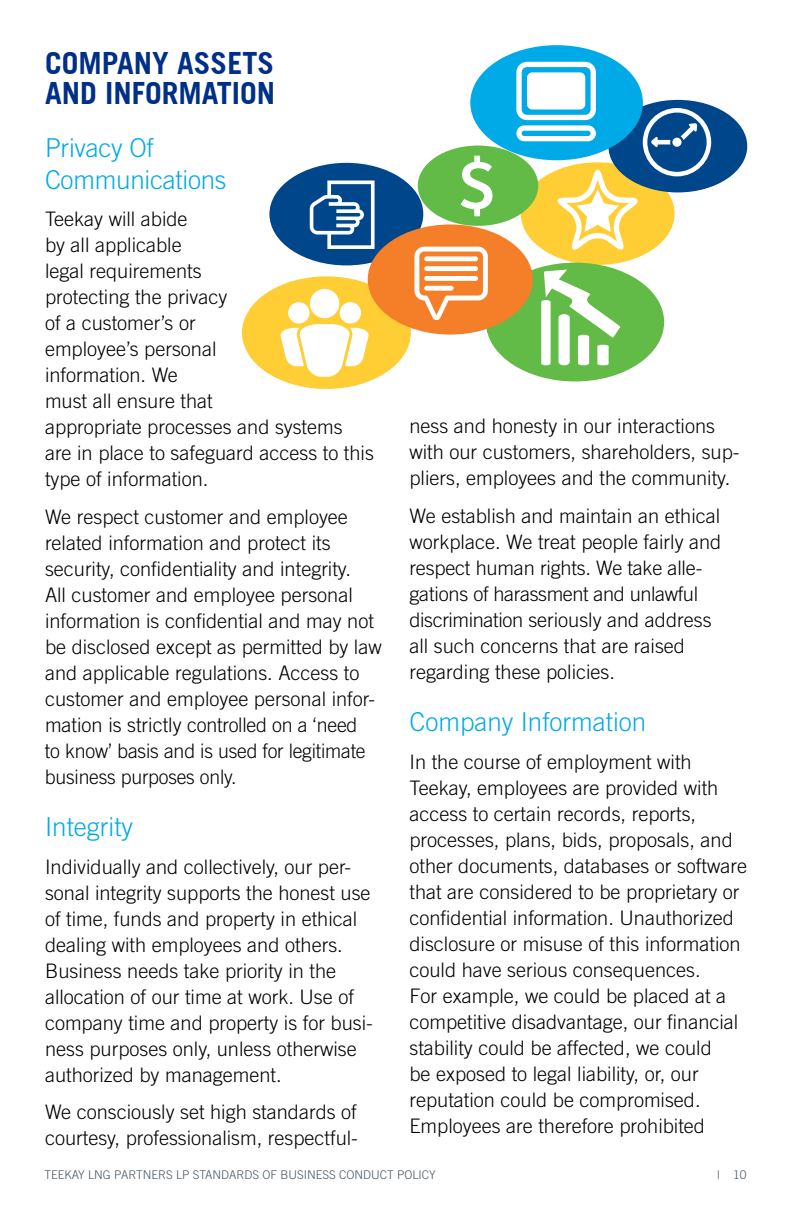
<style>
.page{position:relative;width:792px;height:1224px;background:#fff}
.page>*{position:absolute;margin:0;border:0;box-sizing:border-box;transform-origin:0 0}
.t1{font:600 69.8px "Foundry Sterling";color:#fff}
.t2{font:700 30px "Trade Gothic";color:#002f87}
.t3{font:300 26px/32px "Trade Gothic";color:#00aae7}
.t4{font:300 20px/26px "Trade Gothic";color:#000}
.t5{font:300 12px "Trade Gothic";color:#485865}
</style>
<div class="page">
<div style="left:242px;top:276px;width:169px;height:113px;background:#ffce35;border-radius:50%"></div>
<div style="left:340px;top:302px;width:21px;height:22px;background:#fff;border-radius:50%"></div>
<div style="left:310px;top:289px;width:29px;height:29px;background:#fff;border-radius:50%"></div>
<div style="left:288px;top:302px;width:21px;height:22px;background:#fff;border-radius:50%"></div>
<svg style="left:280px;top:324px;width:89px;height:53px"></svg>
<div style="left:521px;top:162px;width:154px;height:103px;background:#ffce35;border-radius:50%"></div>
<div style="left:486px;top:263px;width:178px;height:118px;background:#62bb46;border-radius:50%"></div>
<svg style="left:541px;top:270px;width:79px;height:95px"></svg>
<div style="left:418px;top:146px;width:120px;height:80px;background:#62bb46;border-radius:50%"></div>
<div style="left:269px;top:163px;width:154px;height:102px;background:#00468b;border-radius:50%"></div>
<svg style="left:310px;top:181px;width:65px;height:68px"></svg>
<div style="left:368px;top:224px;width:165px;height:111px;background:#f57e29;border-radius:50%"></div>
<svg style="left:414px;top:247px;width:74px;height:73px"></svg>
<div style="left:424px;top:256px;width:54px;height:5px;background:#fff;border-radius:2px"></div>
<div style="left:424px;top:266px;width:54px;height:5px;background:#fff;border-radius:2px"></div>
<div style="left:424px;top:276px;width:54px;height:5px;background:#fff;border-radius:2px"></div>
<div style="left:424px;top:286px;width:30px;height:5px;background:#fff;border-radius:2px"></div>
<div style="left:608px;top:100px;width:139px;height:92px;background:#00468b;border-radius:50%"></div>
<div style="left:470px;top:45px;width:173px;height:115px;background:#00aae7;border-radius:50%"></div>
<svg style="left:516px;top:62px;width:195px;height:190px"></svg>
<div style="left:527px;top:72px;width:58px;height:38px;background:#fff;border-radius:5px"></div>
<h2 class="t2" style="left:45px;top:45px;width:74px">COMPANY</h2>
<h2 class="t2" style="left:177px;top:45px;width:34px">ASSETS</h2>
<h2 class="t2" style="left:45px;top:75px;width:18px">AND</h2>
<h2 class="t2" style="left:105px;top:75px;width:25px">INFOR</h2>
<h2 class="t2" style="left:178px;top:75px;width:39px">MATION</h2>
<h3 class="t3" style="left:45px;top:131px;width:183px">Privacy Of<br>Communications</h3>
<p class="t4" style="left:45px;top:206px;width:330px">Teekay will abide<br>by all applicable<br>legal requirements<br>protecting the privacy<br>of a customer’s or<br>employee’s personal<br>information. We<br>must all ensure that<br>appropriate processes and systems are in place to safeguard access to this type of information.</p>
<p class="t4" style="left:45px;top:503px;width:338px">We respect customer and employee related information and protect its security, confidentiality and integrity.<br>All customer and employee personal information is confidential and may not be disclosed except as permitted by law and applicable regulations. Access to customer and employee personal infor&shy;mation is strictly controlled on a ‘need<br>to know’ basis and is used for legitimate business purposes only.</p>
<h3 class="t3" style="left:45px;top:811px;width:90px">Integrity</h3>
<p class="t4" style="left:45px;top:853px;width:329px">Individually and collectively, our per&shy;sonal integrity supports the honest use of time, funds and property in ethical dealing with employees and others.<br>Business needs take priority in the allocation of our time at work. Use of company time and property is for busi&shy;ness purposes only, unless otherwise authorized by management.</p>
<p class="t4" style="left:45px;top:1099px;width:314px">We consciously set high standards of courtesy, professionalism, respectful-</p>
<h1 class="t1" style="left:456px;top:144px;width:45px">$</h1>
<p class="t4" style="left:410px;top:413px;width:332px">ness and honesty in our interactions with our customers, shareholders, sup&shy;pliers, employees and the community.</p>
<p class="t4" style="left:410px;top:503px;width:313px">We establish and maintain an ethical workplace. We treat people fairly and respect human rights. We take alle&shy;gations of harassment and unlawful discrimination seriously and address all such concerns that are raised regarding these policies.</p>
<h3 class="t3" style="left:410px;top:706px;width:238px">Company Information</h3>
<p class="t4" style="left:410px;top:749px;width:339px">In the course of employment with Teekay, employees are provided with access to certain records, reports, processes, plans, bids, proposals, and other documents, databases or software that are considered to be proprietary or confidential information. Unauthorized disclosure or misuse of this information could have serious consequences.<br>For example, we could be placed at a competitive disadvantage, our financial stability could be affected, we could<br>be exposed to legal liability, or, our reputation could be compromised.<br>Employees are therefore prohibited</p>
<p class="t5" style="left:45px;top:1167px;width:393px">TEEKAY LNG PARTNERS LP STANDARDS OF BUSINESS CONDUCT POLICY</p>
<p class="t5" style="left:717px;top:1167px;width:31px">| 10</p>
</div>
